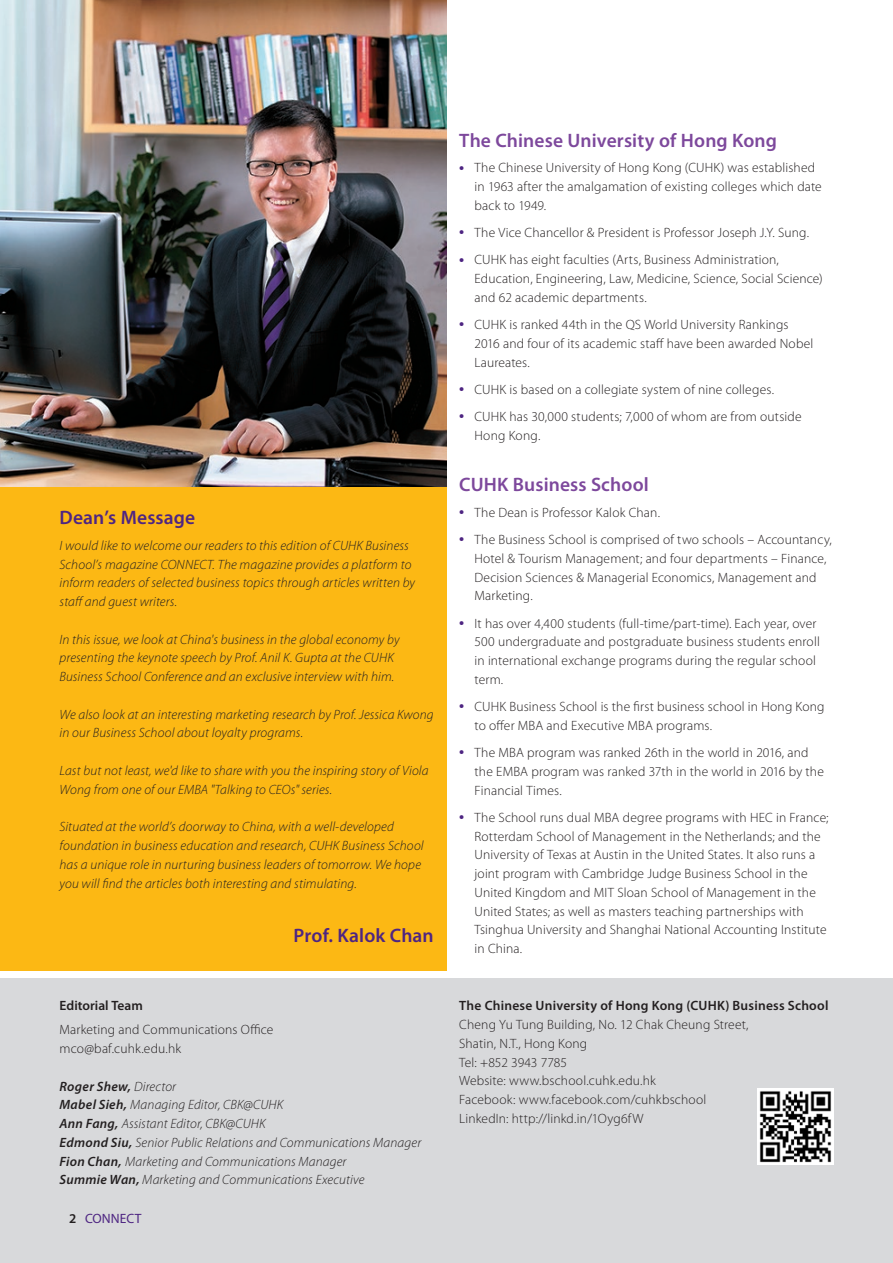
<style>
.page{position:relative;width:893px;height:1263px;background:#fff}
.page>*{position:absolute;margin:0;border:0;box-sizing:border-box;transform-origin:0 0}
.t1{font:600 19.5px "Myriad Pro";letter-spacing:.005em;color:#7d489c}
.t2{font:600 19.5px "Myriad Pro";letter-spacing:.005em;color:#4e2582}
.t3{font:300 13.5px/18.8px "Myriad Pro";letter-spacing:.01em;color:#231f20}
.t4{font:italic 300 13.5px/18.8px "Myriad Pro";letter-spacing:.01em;color:#231f20}
.t5{font:600 13.5px "Myriad Pro";letter-spacing:.015em;color:#231f20}
.t6{font:13.5px "Myriad Pro";letter-spacing:.005em;color:#4e2582}
.s1{font-weight:600}
.s2{font-weight:600;color:#231f20}
.s3{font-weight:700;font-size:15px;color:#4e2582}
</style>
<div class="page">
<div style="left:0;top:979px;width:893px;height:284px;background:#d8d9db"></div>
<div style="left:0;top:0;width:446px;height:970px;background:#fcb814"></div>
<img style="left:757px;top:1089px;width:76px;height:76px">
<img style="left:0;top:0;width:446px;height:487px">
<h1 class="t2" style="left:60px;top:505px;width:137px">Dean’s Message</h1>
<p class="t4" style="left:60px;top:536px;width:357px">I would like to welcome our readers to this edition of CUHK Business School’s magazine CONNECT. The magazine provides a platform to inform readers of selected business topics through articles written by staff and guest writers.</p>
<p class="t4" style="left:60px;top:630px;width:341px">In this issue, we look at China's business in the global economy by presenting the keynote speech by Prof. Anil K. Gupta at the CUHK<br>Business School Conference and an exclusive interview with him.</p>
<p class="t4" style="left:60px;top:705px;width:376px">We also look at an interesting marketing research by Prof. Jessica Kwong in our Business School about loyalty programs.</p>
<p class="t4" style="left:60px;top:761px;width:371px">Last but not least, we'd like to share with you the inspiring story of Viola<br>Wong from one of our EMBA "Talking to CEOs" series.</p>
<p class="t4" style="left:60px;top:817px;width:366px">Situated at the world’s doorway to China, with a well-developed foundation in business education and research, CUHK Business School has a unique role in nurturing business leaders of tomorrow. We hope you will find the articles both interesting and stimulating.</p>
<h1 class="t2" style="left:294px;top:923px;width:142px">Prof. Kalok Chan</h1>
<p class="t5" style="left:60px;top:997px;width:85px">Editorial Team</p>
<p class="t3" style="left:60px;top:1020px;width:215px">Marketing and Communications Office mco@baf.cuhk.edu.hk</p>
<p class="t4" style="left:60px;top:1076px;width:363px"><span class="s1">Roger Shew,</span> Director<br><span class="s1">Mabel Sieh,</span> Managing Editor, CBK@CUHK<br><span class="s1">Ann Fang,</span> Assistant Editor, CBK@CUHK<br><span class="s1">Edmond Siu,</span> Senior Public Relations and Communications Manager <span class="s1">Fion Chan,</span> Marketing and Communications Manager<br><span class="s1">Summie Wan,</span> Marketing and Communications Executive</p>
<p class="t6" style="left:69px;top:1210px;width:74px"><span class="s2">2</span> CONNECT</p>
<h1 class="t1" style="left:459px;top:128px;width:319px">The Chinese University of Hong Kong</h1>
<p class="t3" style="left:475px;top:158px;width:349px;text-indent:-15px"><span class="s3">•</span> The Chinese University of Hong Kong (CUHK) was established in 1963 after the amalgamation of existing colleges which date back to 1949.</p>
<p class="t3" style="left:459px;top:223px;width:351px"><span class="s3">•</span> The Vice Chancellor &amp; President is Professor Joseph J.Y. Sung.</p>
<p class="t3" style="left:475px;top:250px;width:350px;text-indent:-15px"><span class="s3">•</span> CUHK has eight faculties (Arts, Business Administration,<br>Education, Engineering, Law, Medicine, Science, Social Science) and 62 academic departments.</p>
<p class="t3" style="left:475px;top:315px;width:340px;text-indent:-15px"><span class="s3">•</span> CUHK is ranked 44th in the QS World University Rankings<br>2016 and four of its academic staff have been awarded Nobel<br>Laureates.</p>
<p class="t3" style="left:459px;top:380px;width:316px"><span class="s3">•</span> CUHK is based on a collegiate system of nine colleges.</p>
<p class="t3" style="left:475px;top:407px;width:329px;text-indent:-15px"><span class="s3">•</span> CUHK has 30,000 students; 7,000 of whom are from outside<br>Hong Kong.</p>
<h1 class="t1" style="left:459px;top:472px;width:191px">CUHK Business School</h1>
<p class="t3" style="left:459px;top:503px;width:202px"><span class="s3">•</span> The Dean is Professor Kalok Chan.</p>
<p class="t3" style="left:475px;top:530px;width:359px;text-indent:-15px"><span class="s3">•</span> The Business School is comprised of two schools – Accountancy, Hotel &amp; Tourism Management; and four departments – Finance, Decision Sciences &amp; Managerial Economics, Management and Marketing.</p>
<p class="t3" style="left:475px;top:613px;width:347px;text-indent:-15px"><span class="s3">•</span> It has over 4,400 students (full-time/part-time). Each year, over 500 undergraduate and postgraduate business students enroll in international exchange programs during the regular school term.</p>
<p class="t3" style="left:475px;top:697px;width:352px;text-indent:-15px"><span class="s3">•</span> CUHK Business School is the first business school in Hong Kong to offer MBA and Executive MBA programs.</p>
<p class="t3" style="left:475px;top:743px;width:351px;text-indent:-15px"><span class="s3">•</span> The MBA program was ranked 26th in the world in 2016, and the EMBA program was ranked 37th in the world in 2016 by the<br>Financial Times.</p>
<p class="t3" style="left:475px;top:808px;width:356px;text-indent:-15px"><span class="s3">•</span> The School runs dual MBA degree programs with HEC in France; Rotterdam School of Management in the Netherlands; and the University of Texas at Austin in the United States. It also runs a joint program with Cambridge Judge Business School in the United Kingdom and MIT Sloan School of Management in the United States; as well as masters teaching partnerships with Tsinghua University and Shanghai National Accounting Institute in China.</p>
<p class="t5" style="left:459px;top:997px;width:371px">The Chinese University of Hong Kong (CUHK) Business School</p>
<p class="t3" style="left:459px;top:1015px;width:291px">Cheng Yu Tung Building, No. 12 Chak Cheung Street, Shatin, N.T., Hong Kong<br>Tel: +852 3943 7785<br>Website: www.bschool.cuhk.edu.hk<br>Facebook: www.facebook.com/cuhkbschool LinkedIn: http://linkd.in/1Oyg6fW</p>
</div>
